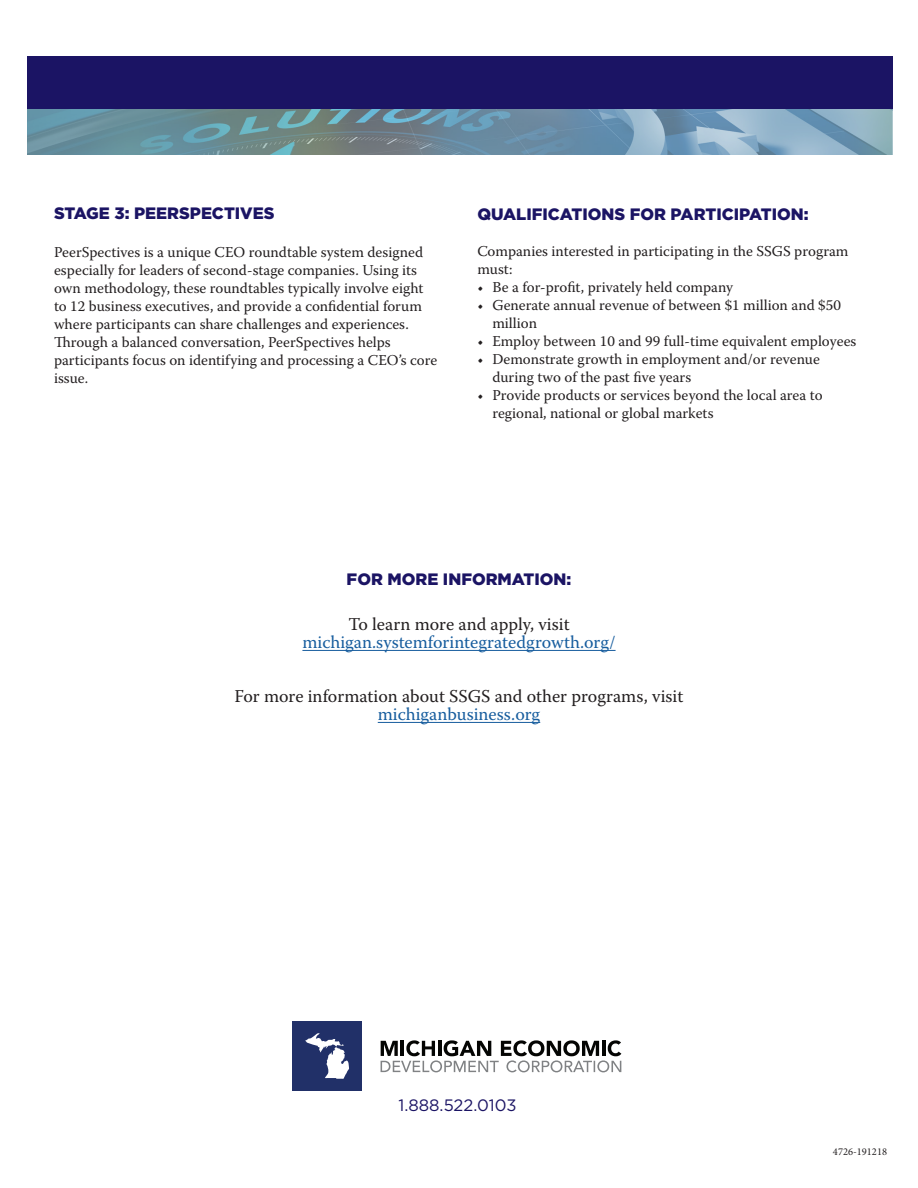
<style>
.page{position:relative;width:918px;height:1188px;background:#fff}
.page>*{position:absolute;margin:0;border:0;box-sizing:border-box;transform-origin:0 0}
.t1{font:18px "Warnock Pro";color:#231f20}
.t2{font:18px "Warnock Pro";color:#175d9e}
.t3{font:900 16.5px "Gotham";color:#1b1464}
.t4{font:16.5px "Gotham";color:#1b1464}
.t5{font:15px/18px "Warnock Pro";color:#231f20}
.t6{font:10.5px "Minion Pro";color:#231f20}
</style>
<div class="page">
<hr style="left:302px;top:650px;width:314px;height:1px;background:#175d9e">
<hr style="left:378px;top:722px;width:162px;height:1px;background:#175d9e">
<div style="left:292px;top:1021px;width:70px;height:70px;background:#213068"></div>
<svg style="left:305px;top:1033px;width:44px;height:46px"></svg>
<svg style="left:381px;top:1040px;width:240px;height:32px"></svg>
<img style="left:27px;top:109px;width:865px;height:45px">
<div style="left:27px;top:56px;width:865px;height:53px;background:#1b1464"></div>
<p class="t3" style="left:54px;top:202px;width:222px">STAGE 3: PEERSPECTIVES</p>
<p class="t5" style="left:54px;top:243px;width:385px">PeerSpectives is a unique CEO roundtable system designed especially for leaders of second-stage companies. Using its own methodology, these roundtables typically involve eight to 12 business executives, and provide a confidential forum where participants can share challenges and experiences.<br>Through a balanced conversation, PeerSpectives helps participants focus on identifying and processing a CEO’s core issue.</p>
<p class="t3" style="left:477px;top:203px;width:333px">QUALIFICATIONS FOR PARTICIPATION:</p>
<p class="t5" style="left:477px;top:242px;width:373px">Companies interested in participating in the SSGS program must:</p>
<p class="t5" style="left:477px;top:278px;width:257px">• Be a for-profit, privately held company</p>
<p class="t5" style="left:492px;top:296px;width:350px;text-indent:-15px">• Generate annual revenue of between $1 million and $50 million</p>
<p class="t5" style="left:477px;top:332px;width:381px">• Employ between 10 and 99 full-time equivalent employees</p>
<p class="t5" style="left:492px;top:350px;width:329px;text-indent:-15px">• Demonstrate growth in employment and/or revenue during two of the past five years</p>
<p class="t5" style="left:492px;top:386px;width:332px;text-indent:-15px">• Provide products or services beyond the local area to regional, national or global markets</p>
<p class="t3" style="left:347px;top:568px;width:226px">FOR MORE INFORMATION:</p>
<p class="t1" style="left:348px;top:613px;width:223px">To learn more and apply, visit</p>
<p class="t2" style="left:302px;top:631px;width:315px">michigan.systemforintegratedgrowth.org/</p>
<p class="t1" style="left:235px;top:685px;width:450px">For more information about SSGS and other programs, visit</p>
<p class="t2" style="left:378px;top:703px;width:164px">michiganbusiness.org</p>
<p class="t4" style="left:399px;top:1095px;width:119px">1.888.522.0103</p>
<p class="t6" style="left:833px;top:1145px;width:56px">4726-191218</p>
</div>
